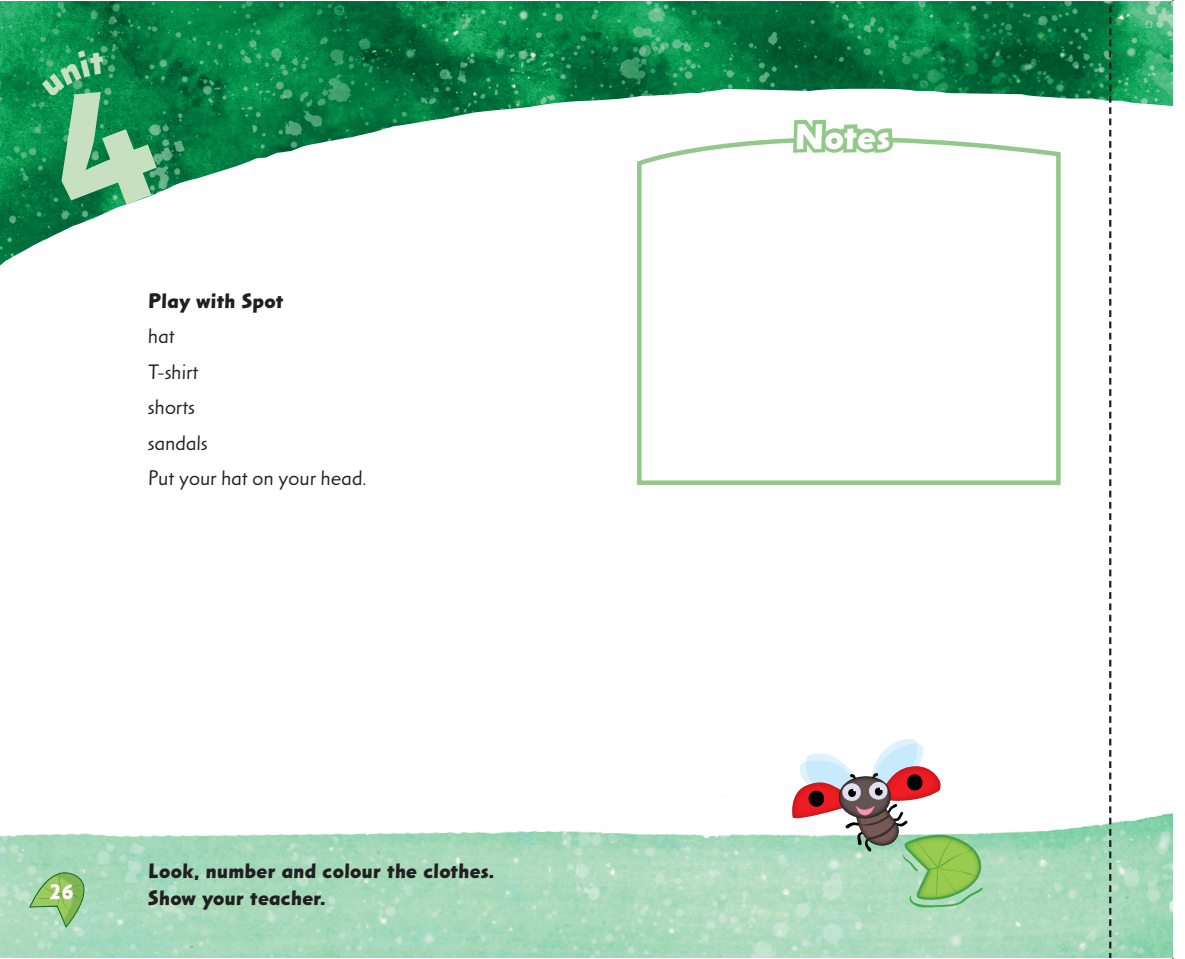
<style>
.page{position:relative;width:1185px;height:959px;background:#fff}
.page>*{position:absolute;margin:0;border:0;box-sizing:border-box;transform-origin:0 0}
.t1{font:700 36px "Arta Std";color:#fff}
.t2{font:700 21px/27px "Arta Std";color:#231f20}
.t3{font:21px/35.5px "Arta Std";color:#231f20}
.t4{font:700 21px "Arta Std";color:#fff}
</style>
<div class="page">
<img style="left:0;top:788px;width:1173px;height:170px">
<img style="left:0;top:1px;width:1173px;height:271px">
<svg style="left:789px;top:739px;width:194px;height:170px"></svg>
<svg style="left:633px;top:120px;width:430px;height:365px"></svg>
<svg style="left:789px;top:1px;width:108px;height:484px"></svg>
<div style="left:15px;top:860px;width:83px;height:69px;background:#3f8736;opacity:.3"></div>
<svg style="left:29px;top:860px;width:69px;height:69px;background:#9bce97"></svg>
<svg style="left:1109px;top:1px;width:2px;height:957px"></svg>
<svg style="left:34px;top:51px;width:131px;height:172px;background:#198e55"></svg>
<p class="t2" style="left:148px;top:287px;width:137px">Play with Spot</p>
<p class="t3" style="left:148px;top:319px;width:220px">hat<br>T-shirt<br>shorts<br>sandals<br>Put your hat on your head.</p>
<p class="t4" style="left:48px;top:880px;width:27px">26</p>
<p class="t2" style="left:148px;top:857px;width:348px">Look, number and colour the clothes.<br>Show your teacher.</p>
<h1 class="t1" style="left:794px;top:115px;width:97px">Notes</h1>
</div>
